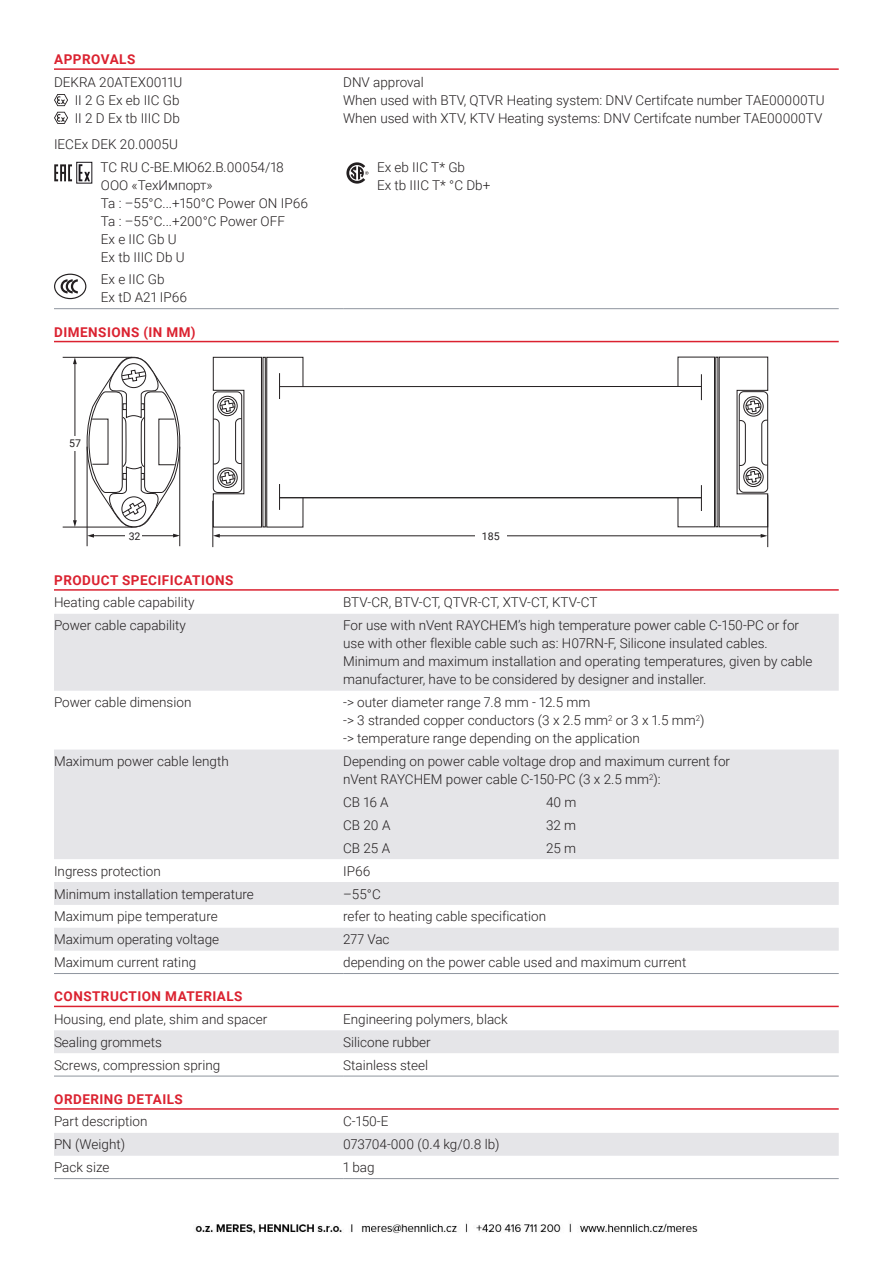
<style>
.page{position:relative;width:893px;height:1263px;background:#fff}
.page>*{position:absolute;margin:0;border:0;box-sizing:border-box;transform-origin:0 0}
.t1{font:300 13.5px/18px "Roboto";color:#231f20}
.t2{font:700 13.5px "Roboto";letter-spacing:.035em;color:#db2230}
.t3{font:10.5px "Roboto";color:#231f20}
</style>
<div class="page">
<hr style="left:54px;top:68px;width:785px;height:2px;background:#db2230">
<hr style="left:54px;top:341px;width:785px;height:1px;background:#db2230">
<hr style="left:54px;top:589px;width:785px;height:2px;background:#db2230">
<hr style="left:54px;top:1006px;width:785px;height:1px;background:#db2230">
<hr style="left:54px;top:1108px;width:785px;height:2px;background:#db2230">
<hr style="left:54px;top:308px;width:289px;height:1px;background:#8f959e">
<hr style="left:343px;top:308px;width:496px;height:1px;background:#8f959e">
<svg style="left:54px;top:94px;width:14px;height:12px"></svg>
<svg style="left:54px;top:112px;width:14px;height:12px"></svg>
<svg style="left:54px;top:164px;width:18px;height:17px"></svg>
<svg style="left:79px;top:164px;width:11px;height:17px"></svg>
<svg style="left:54px;top:274px;width:32px;height:25px"></svg>
<svg style="left:346px;top:162px;width:22px;height:22px"></svg>
<hr style="left:75px;top:363px;width:1px;height:159px;background:#231f20">
<div style="left:63px;top:436px;width:21px;height:15px;background:#fff"></div>
<hr style="left:87px;top:447px;width:1px;height:99px;background:#231f20">
<hr style="left:179px;top:447px;width:1px;height:99px;background:#231f20">
<svg style="left:86px;top:356px;width:95px;height:172px"></svg>
<hr style="left:213px;top:501px;width:1px;height:46px;background:#231f20">
<hr style="left:767px;top:495px;width:1px;height:52px;background:#231f20">
<hr style="left:280px;top:386px;width:421px;height:1px;background:#231f20">
<hr style="left:280px;top:497px;width:421px;height:1px;background:#231f20">
<hr style="left:63px;top:527px;width:69px;height:1px;background:#231f20">
<hr style="left:63px;top:357px;width:69px;height:1px;background:#231f20">
<hr style="left:91px;top:535px;width:86px;height:1px;background:#231f20">
<div style="left:125px;top:530px;width:17px;height:12px;background:#fff"></div>
<hr style="left:217px;top:535px;width:545px;height:1px;background:#231f20">
<div style="left:476px;top:526px;width:31px;height:20px;background:#fff"></div>
<svg style="left:212px;top:356px;width:92px;height:172px"></svg>
<div style="left:220px;top:398px;width:15px;height:16px;border:1px solid #231f20;border-radius:50%"></div>
<svg style="left:677px;top:356px;width:92px;height:172px"></svg>
<div style="left:746px;top:469px;width:15px;height:16px;border:1px solid #231f20;border-radius:50%"></div>
<svg style="left:73px;top:357px;width:4px;height:7px"></svg>
<svg style="left:73px;top:520px;width:4px;height:7px"></svg>
<svg style="left:87px;top:534px;width:7px;height:4px"></svg>
<svg style="left:173px;top:534px;width:7px;height:3px"></svg>
<svg style="left:213px;top:534px;width:7px;height:4px"></svg>
<svg style="left:761px;top:534px;width:6px;height:4px"></svg>
<div style="left:262px;top:357px;width:4px;height:170px;border:1px solid #231f20"></div>
<svg style="left:54px;top:614px;width:785px;height:337px;fill:#e5e5e8"></svg>
<hr style="left:54px;top:973px;width:289px;height:1px;background:#8f959e">
<hr style="left:343px;top:973px;width:203px;height:1px;background:#8f959e">
<hr style="left:546px;top:973px;width:293px;height:1px;background:#8f959e">
<div style="left:54px;top:1030px;width:785px;height:23px;background:#e5e5e8"></div>
<hr style="left:54px;top:1076px;width:289px;height:1px;background:#8f959e">
<hr style="left:343px;top:1076px;width:496px;height:1px;background:#8f959e">
<div style="left:54px;top:1133px;width:785px;height:23px;background:#e5e5e8"></div>
<hr style="left:54px;top:1178px;width:289px;height:1px;background:#8f959e">
<hr style="left:343px;top:1178px;width:496px;height:1px;background:#8f959e">
<img style="left:195px;top:1223px;width:503px;height:11px">
<p class="t2" style="left:54px;top:50px;width:83px">APPROVALS</p>
<p class="t1" style="left:75px;top:72px;width:109px;text-indent:-21px">DEKRA 20ATEX0011U<br>II 2 G Ex eb IIC Gb<br>II 2 D Ex tb IIIC Db</p>
<p class="t1" style="left:54px;top:135px;width:125px">IECEx DEK 20.0005U</p>
<p class="t1" style="left:101px;top:158px;width:209px">ТС RU С-BE.МЮ62.В.00054/18<br>ООО «ТехИмпорт»<br>Ta : –55°C...+150°C Power ON IP66<br>Ta : –55°C...+200°C Power OFF<br>Ex e IIC Gb U<br>Ex tb IIIC Db U</p>
<p class="t1" style="left:101px;top:270px;width:88px">Ex e IIC Gb<br>Ex tD A21 IP66</p>
<p class="t2" style="left:54px;top:322px;width:143px">DIMENSIONS (IN MM)</p>
<p class="t1" style="left:343px;top:72px;width:483px">DNV approval<br>When used with BTV, QTVR Heating system: DNV Certifcate number TAE00000TU<br>When used with XTV, KTV Heating systems: DNV Certifcate number TAE00000TV</p>
<p class="t1" style="left:377px;top:158px;width:115px">Ex eb IIC T* Gb<br>Ex tb IIIC T* °C Db+</p>
<p class="t3" style="left:69px;top:436px;width:13px">57</p>
<p class="t3" style="left:129px;top:529px;width:13px">32</p>
<p class="t3" style="left:482px;top:529px;width:19px">185</p>
<p class="t2" style="left:54px;top:571px;width:181px">PRODUCT SPECIFICATIONS</p>
<p class="t1" style="left:54px;top:593px;width:142px">Heating cable capability</p>
<p class="t1" style="left:343px;top:593px;width:256px">BTV-CR, BTV-CT, QTVR-CT, XTV-CT, KTV-CT</p>
<p class="t1" style="left:54px;top:616px;width:133px">Power cable capability</p>
<p class="t1" style="left:343px;top:616px;width:471px">For use with nVent RAYCHEM’s high temperature power cable C-150-PC or for use with other flexible cable such as: H07RN-F, Silicone insulated cables.<br>Minimum and maximum installation and operating temperatures, given by cable manufacturer, have to be considered by designer and installer.</p>
<p class="t1" style="left:54px;top:693px;width:139px">Power cable dimension</p>
<p class="t1" style="left:343px;top:693px;width:363px">-&gt; outer diameter range 7.8 mm - 12.5 mm<br>-&gt; 3 stranded copper conductors (3 x 2.5 mm<sup>2</sup> or 3 x 1.5 mm<sup>2</sup>) -&gt; temperature range depending on the application</p>
<p class="t1" style="left:54px;top:752px;width:176px">Maximum power cable length</p>
<p class="t1" style="left:343px;top:752px;width:388px">Depending on power cable voltage drop and maximum current for nVent RAYCHEM power cable C-150-PC (3 x 2.5 mm<sup>2</sup>):</p>
<p class="t1" style="left:343px;top:793px;width:47px">CB 16 A</p>
<p class="t1" style="left:546px;top:793px;width:32px">40 m</p>
<p class="t1" style="left:343px;top:815px;width:49px">CB 20 A</p>
<p class="t1" style="left:546px;top:815px;width:32px">32 m</p>
<p class="t1" style="left:343px;top:838px;width:49px">CB 25 A</p>
<p class="t1" style="left:546px;top:838px;width:32px">25 m</p>
<p class="t1" style="left:54px;top:861px;width:108px">Ingress protection</p>
<p class="t1" style="left:343px;top:861px;width:29px">IP66</p>
<p class="t1" style="left:54px;top:884px;width:201px">Minimum installation temperature</p>
<p class="t1" style="left:343px;top:884px;width:39px">–55°C</p>
<p class="t1" style="left:54px;top:907px;width:165px">Maximum pipe temperature</p>
<p class="t1" style="left:343px;top:907px;width:204px">refer to heating cable specification</p>
<p class="t1" style="left:54px;top:930px;width:167px">Maximum operating voltage</p>
<p class="t1" style="left:343px;top:930px;width:48px">277 Vac</p>
<p class="t1" style="left:54px;top:953px;width:144px">Maximum current rating</p>
<p class="t1" style="left:343px;top:953px;width:345px">depending on the power cable used and maximum current</p>
<p class="t2" style="left:54px;top:987px;width:190px">CONSTRUCTION MATERIALS</p>
<p class="t1" style="left:54px;top:1009px;width:215px">Housing, end plate, shim and spacer</p>
<p class="t1" style="left:343px;top:1009px;width:166px">Engineering polymers, black</p>
<p class="t1" style="left:54px;top:1032px;width:109px">Sealing grommets</p>
<p class="t1" style="left:343px;top:1032px;width:89px">Silicone rubber</p>
<p class="t1" style="left:54px;top:1055px;width:168px">Screws, compression spring</p>
<p class="t1" style="left:343px;top:1055px;width:87px">Stainless steel</p>
<p class="t2" style="left:54px;top:1090px;width:130px">ORDERING DETAILS</p>
<p class="t1" style="left:54px;top:1112px;width:95px">Part description</p>
<p class="t1" style="left:343px;top:1112px;width:47px">C-150-E</p>
<p class="t1" style="left:54px;top:1135px;width:73px">PN (Weight)</p>
<p class="t1" style="left:343px;top:1135px;width:158px">073704-000 (0.4 kg/0.8 lb)</p>
<p class="t1" style="left:54px;top:1158px;width:57px">Pack size</p>
<p class="t1" style="left:343px;top:1158px;width:33px">1 bag</p>
</div>
